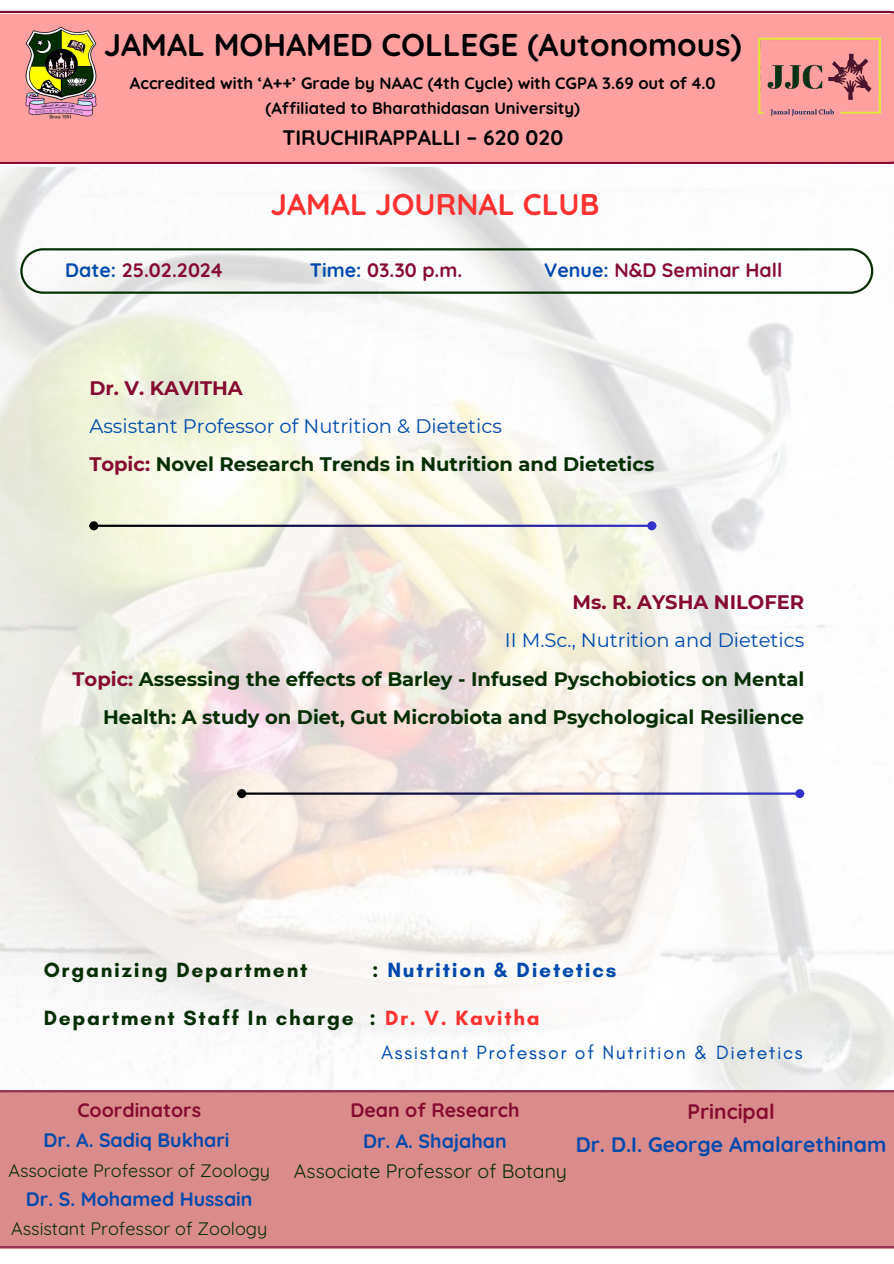
<style>
.page{position:relative;width:894px;height:1264px;background:#fff}
.page>*{position:absolute;margin:0;border:0;box-sizing:border-box;transform-origin:0 0}
.t1{font:700 31.5px "Quicksand";color:#000}
.t2{font:700 30px "Quicksand";color:#ff3131}
.t3{font:700 21px "Glacial Indifference";letter-spacing:.085em;color:#052e03}
.t4{font:700 21px/32.7px "Quicksand";color:#004aad;text-align:center}
.t5{font:700 21px "Quicksand";color:#000}
.t6{font:700 21px "Glacial Indifference";letter-spacing:.085em;color:#004aad}
.t7{font:700 19.5px/38.2px "Montserrat";color:#052e03}
.t8{font:700 19.5px "Quicksand";color:#860a31}
.t9{font:19.5px/30.3px "Quicksand";color:#052e03;text-align:center}
.t10{font:19.5px "Glacial Indifference";letter-spacing:.085em;color:#004aad}
.t11{font:700 19.5px "Quicksand";color:#004aad}
.t12{font:18px "Quicksand";color:#052e03}
.t13{font:700 16.5px/25.8px "Quicksand";color:#000;text-align:center}
.s1{color:#004aad}
.s2{color:#860a31}
.s3{font-weight:400;color:#004aad}
.s4{color:#052e03}
.s5{color:#ff3131}
.s6{font-weight:700;color:#860a31}
.s7{font-weight:700;color:#004aad}
</style>
<div class="page">
<div style="left:0;top:11px;width:893px;height:153px;background:#ffa0a0"></div>
<img style="left:17px;top:21px;width:90px;height:104px">
<img style="left:0;top:168px;width:893px;height:921px">
<div style="left:0;top:1090px;width:893px;height:157px;background:#da8b8b"></div>
<hr style="left:246px;top:792px;width:549px;height:2px;background:#fff">
<div style="left:238px;top:790px;width:7px;height:7px;background:#000001;border-radius:50%"></div>
<div style="left:237px;top:789px;width:9px;height:9px;border:2px solid #fff;border-radius:50%"></div>
<div style="left:796px;top:790px;width:6px;height:7px;background:#3432ca;border-radius:50%"></div>
<div style="left:795px;top:789px;width:9px;height:9px;border:2px solid #fff;border-radius:50%"></div>
<hr style="left:98px;top:524px;width:549px;height:3px;background:#fff">
<div style="left:90px;top:522px;width:7px;height:7px;background:#000001;border-radius:50%"></div>
<div style="left:89px;top:521px;width:9px;height:9px;border:2px solid #fff;border-radius:50%"></div>
<div style="left:648px;top:522px;width:7px;height:7px;background:#3432ca;border-radius:50%"></div>
<div style="left:647px;top:521px;width:9px;height:9px;border:2px solid #fff;border-radius:50%"></div>
<svg style="left:20px;top:248px;width:853px;height:45px"></svg>
<img style="left:747px;top:25px;width:141px;height:96px">
<h4 class="t1" style="left:104px;top:24px;width:639px">JAMAL MOHAMED COLLEGE (Autonomous)</h4>
<h4 class="t13" style="left:130px;top:69px;width:587px">Accredited with ‘A++’ Grade by NAAC (4th Cycle) with CGPA 3.69 out of 4.0 (Affiliated to Bharathidasan University)</h4>
<h4 class="t5" style="left:282px;top:124px;width:282px">TIRUCHIRAPPALLI – 620 020</h4>
<p class="t2" style="left:270px;top:185px;width:330px">JAMAL JOURNAL CLUB</p>
<p class="t8" style="left:65px;top:258px;width:159px"><span class="s1">Date:</span> 25.02.2024</p>
<p class="t8" style="left:310px;top:258px;width:154px"><span class="s1">Time:</span> 03.30 p.m.</p>
<p class="t8" style="left:544px;top:258px;width:239px"><span class="s1">Venue:</span> N&amp;D Seminar Hall</p>
<h2 class="t7" style="left:89px;top:368px;width:566px"><span class="s2">Dr. V. KAVITHA<br></span><span class="s3">Assistant Professor of Nutrition &amp; Dietetics<br></span><span class="s2">Topic:</span> Novel Research Trends in Nutrition and Dietetics</h2>
<h3 class="t7" style="left:72px;top:583px;width:733px;text-align:right"><span class="s2">Ms. R. AYSHA NILOFER<br></span><span class="s3">II M.Sc., Nutrition and Dietetics<br></span><span class="s2">Topic:</span> Assessing the effects of Barley - Infused Pyschobiotics on Mental Health: A study on Diet, Gut Microbiota and Psychological Resilience</h3>
<p class="t3" style="left:44px;top:957px;width:265px">Organizing Department</p>
<p class="t6" style="left:372px;top:957px;width:246px"><span class="s4">:</span> Nutrition &amp; Dietetics</p>
<p class="t3" style="left:44px;top:1005px;width:497px">Department Staff In charge : <span class="s5">Dr. V. Kavitha</span></p>
<p class="t10" style="left:381px;top:1040px;width:423px">Assistant Professor of Nutrition &amp; Dietetics</p>
<p class="t8" style="left:77px;top:1097px;width:125px">Coordinators</p>
<p class="t11" style="left:43px;top:1127px;width:187px">Dr. A. Sadiq Bukhari</p>
<h1 class="t12" style="left:8px;top:1158px;width:263px">Associate Professor of Zoology</h1>
<h2 class="t11" style="left:26px;top:1186px;width:228px">Dr. S. Mohamed Hussain</h2>
<h3 class="t12" style="left:11px;top:1217px;width:258px">Assistant Professor of Zoology</h3>
<p class="t9" style="left:294px;top:1094px;width:274px"><span class="s6">Dean of Research<br></span><span class="s7">Dr. A. Shajahan<br></span>Associate Professor of Botany</p>
<h3 class="t4" style="left:575px;top:1095px;width:312px"><span class="s2">Principal<br></span>Dr. D.I. George Amalarethinam</h3>
</div>
